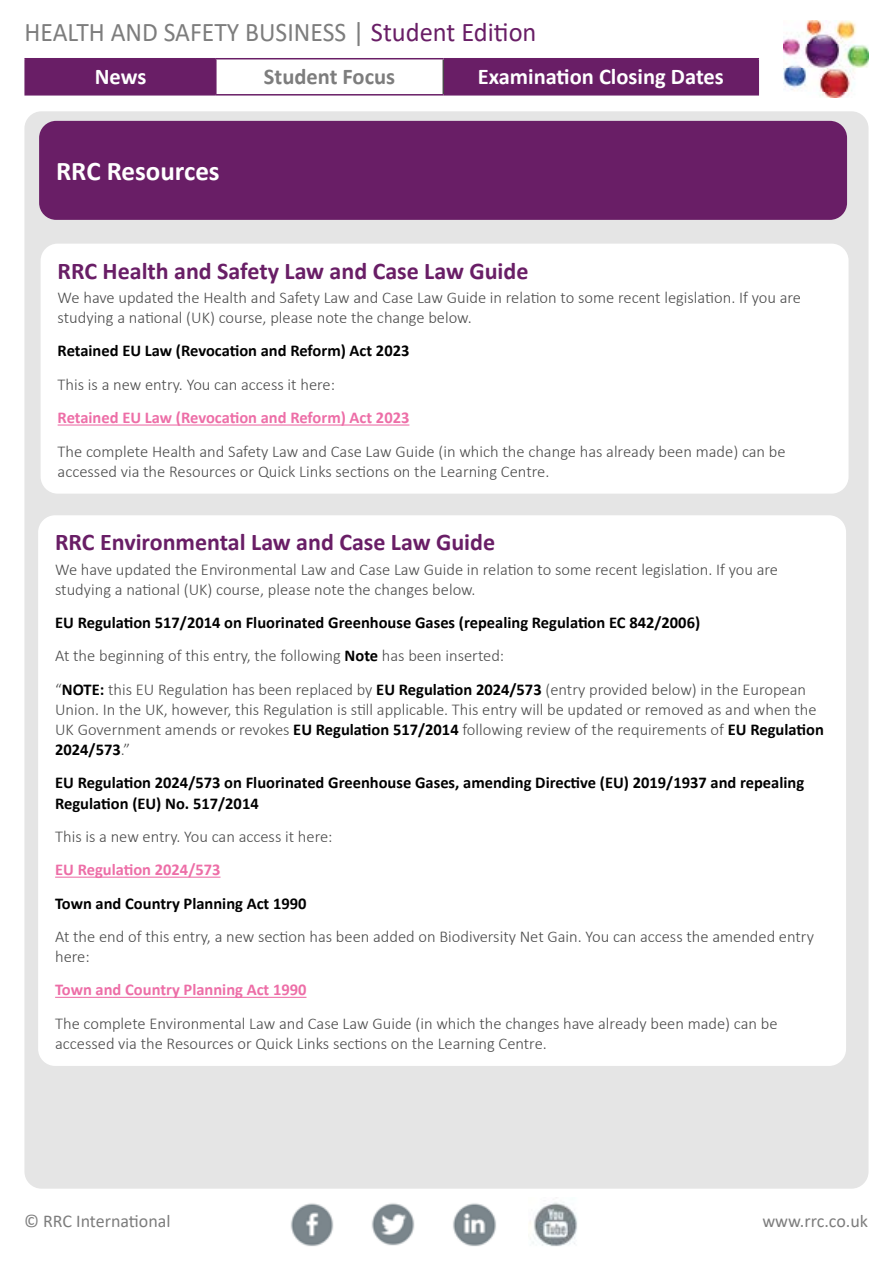
<style>
.page{position:relative;width:893px;height:1263px;background:#fff}
.page>*{position:absolute;margin:0;border:0;box-sizing:border-box;transform-origin:0 0}
.t1{font:27px "Calibri";color:#7d7d7d;scale:.95 1}
.t2{font:700 27px "Calibri";color:#fff}
.t3{font:700 24px "Calibri";color:#691e66}
.t4{font:700 22.5px "Calibri";color:#fff}
.t5{font:700 22.5px "Calibri";color:#7d7d7d}
.t6{font:18px "Calibri";color:#7d7d7d}
.t7{font:300 16.5px/20.1px "Calibri";color:#4b4b4b}
.t8{font:700 16.5px/20.1px "Calibri";color:#000}
.t9{font:700 16.5px "Calibri";color:#ed6ea7}
.s1{color:#691e66}
.s2{font-weight:700;color:#000}
</style>
<div class="page">
<div style="left:24px;top:111px;width:844px;height:1078px;background:#e5e5e5;border-radius:17px"></div>
<div style="left:26px;top:59px;width:731px;height:35px;background:#691e66"></div>
<div style="left:216px;top:59px;width:227px;height:36px;background:#fff"></div>
<hr style="left:443px;top:59px;width:1px;height:35px;background:#4b4b4b">
<hr style="left:24px;top:58px;width:192px;height:1px;background:#691e66">
<hr style="left:24px;top:59px;width:2px;height:35px;background:#691e66">
<hr style="left:216px;top:58px;width:227px;height:1px;background:#691e66">
<hr style="left:443px;top:58px;width:316px;height:1px;background:#691e66">
<hr style="left:757px;top:59px;width:2px;height:35px;background:#691e66">
<hr style="left:24px;top:94px;width:192px;height:2px;background:#691e66">
<hr style="left:216px;top:94px;width:227px;height:2px;background:#691e66">
<hr style="left:443px;top:94px;width:316px;height:2px;background:#691e66">
<hr style="left:215px;top:59px;width:2px;height:35px;background:#691e66">
<img style="left:784px;top:20px;width:84px;height:77px">
<img style="left:290px;top:1203px;width:44px;height:43px">
<img style="left:371px;top:1203px;width:44px;height:43px">
<img style="left:453px;top:1203px;width:43px;height:44px">
<img style="left:529px;top:1197px;width:48px;height:50px">
<div style="left:38px;top:515px;width:808px;height:551px;background:#fff;border-radius:17px"></div>
<hr style="left:55px;top:877px;width:166px;height:1px;background:#ed6ea7">
<hr style="left:55px;top:997px;width:251px;height:1px;background:#ed6ea7">
<div style="left:39px;top:121px;width:808px;height:99px;background:#691e66;border-radius:17px"></div>
<div style="left:41px;top:244px;width:807px;height:250px;background:#fff;border-radius:17px"></div>
<hr style="left:58px;top:424px;width:351px;height:2px;background:#ed6ea7">
<h1 class="t1" style="left:24px;top:13px;width:540px">HEALTH AND SAFETY BUSINESS | <span class="s1">Student Edition</span></h1>
<h3 class="t4" style="left:95px;top:61px;width:53px">News</h3>
<h3 class="t5" style="left:264px;top:61px;width:133px">Student Focus</h3>
<h3 class="t4" style="left:478px;top:61px;width:248px">Examination Closing Dates</h3>
<h1 class="t2" style="left:56px;top:152px;width:165px">RRC Resources</h1>
<h2 class="t3" style="left:58px;top:254px;width:472px">RRC Health and Safety Law and Case Law Guide</h2>
<p class="t7" style="left:58px;top:287px;width:745px">We have updated the Health and Safety Law and Case Law Guide in relation to some recent legislation. If you are studying a national (UK) course, please note the change below.</p>
<p class="t8" style="left:58px;top:341px;width:353px">Retained EU Law (Revocation and Reform) Act 2023</p>
<p class="t7" style="left:58px;top:374px;width:279px">This is a new entry. You can access it here:</p>
<p class="t9" style="left:58px;top:406px;width:353px">Retained EU Law (Revocation and Reform) Act 2023</p>
<p class="t7" style="left:58px;top:441px;width:729px">The complete Health and Safety Law and Case Law Guide (in which the change has already been made) can be accessed via the Resources or Quick Links sections on the Learning Centre.</p>
<h2 class="t3" style="left:55px;top:525px;width:441px">RRC Environmental Law and Case Law Guide</h2>
<p class="t7" style="left:55px;top:559px;width:724px">We have updated the Environmental Law and Case Law Guide in relation to some recent legislation. If you are studying a national (UK) course, please note the changes below.</p>
<p class="t7" style="left:55px;top:606px;width:752px;line-height:33.3px"><span class="s2">EU Regulation 517/2014 on Fluorinated Greenhouse Gases (repealing Regulation EC 842/2006)<br></span>At the beginning of this entry, the following <span class="s2">Note</span> has been inserted:<br>“<span class="s2">NOTE:</span> this EU Regulation has been replaced by <span class="s2">EU Regulation 2024/573</span> (entry provided below) in the European</p>
<p class="t7" style="left:55px;top:699px;width:770px">Union. In the UK, however, this Regulation is still applicable. This entry will be updated or removed as and when the<br>UK Government amends or revokes <span class="s2">EU Regulation 517/2014</span> following review of the requirements of <span class="s2">EU Regulation<br>2024/573</span>.”</p>
<p class="t8" style="left:55px;top:773px;width:751px">EU Regulation 2024/573 on Fluorinated Greenhouse Gases, amending Directive (EU) 2019/1937 and repealing<br>Regulation (EU) No. 517/2014</p>
<p class="t7" style="left:55px;top:826px;width:279px">This is a new entry. You can access it here:</p>
<p class="t9" style="left:55px;top:858px;width:167px">EU Regulation 2024/573</p>
<p class="t8" style="left:55px;top:893px;width:253px">Town and Country Planning Act 1990</p>
<p class="t7" style="left:55px;top:926px;width:760px">At the end of this entry, a new section has been added on Biodiversity Net Gain. You can access the amended entry here:</p>
<p class="t9" style="left:55px;top:978px;width:253px">Town and Country Planning Act 1990</p>
<p class="t7" style="left:55px;top:1013px;width:724px">The complete Environmental Law and Case Law Guide (in which the changes have already been made) can be accessed via the Resources or Quick Links sections on the Learning Centre.</p>
<p class="t6" style="left:24px;top:1209px;width:148px">© RRC International</p>
<p class="t6" style="left:762px;top:1209px;width:107px">www.rrc.co.uk</p>
</div>
